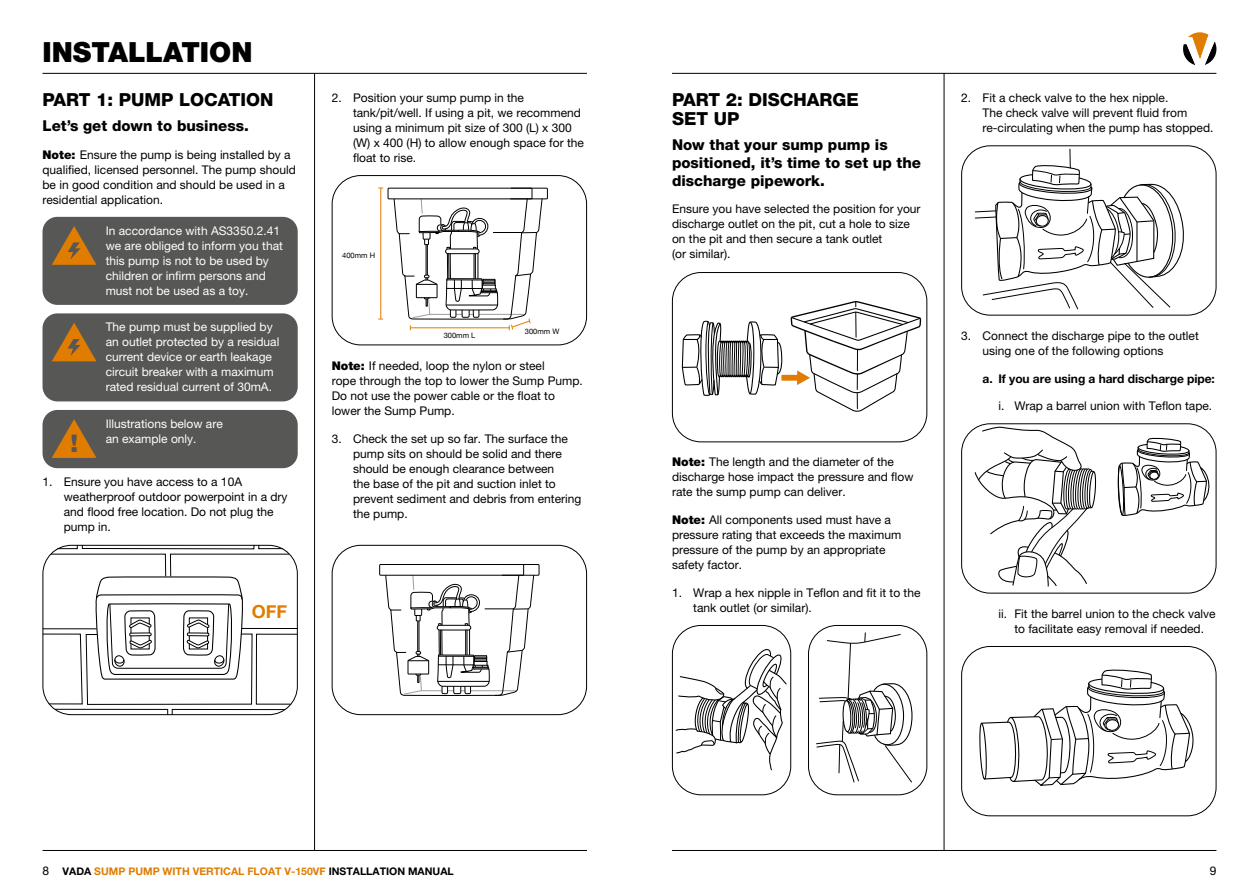
<style>
.page{position:relative;width:1259px;height:893px;background:#fff}
.page>*{position:absolute;margin:0;border:0;box-sizing:border-box;transform-origin:0 0}
.Heading{font:900 27.75px "Helvetica Neue LT Pro";color:#000}
.Sub_heading{font:800 18px/18.9px "Helvetica Neue LT Pro";color:#000}
.t1{font:700 18px "Helvetica Neue";color:#e07c00}
.Intro{font:800 15px/18px "Helvetica Neue LT Pro";color:#000}
.Number{font:12px/15px "Helvetica Neue LT Pro";color:#000}
.Body{font:12px/15px "Helvetica Neue LT Pro";color:#000}
.Warning{font:12px/15px "Helvetica Neue LT Pro";color:#fff}
.Number-2{font:700 12px "Helvetica Neue LT Pro";letter-spacing:-.005em;color:#000}
.t2{font:700 10.5px "Helvetica Neue LT Pro";color:#e07c00}
.t3{font:7.5px "Helvetica Neue";color:#000}
.s1{font-weight:900}
.s2{font-weight:400;font-size:12px;color:#000}
.s3{color:#000}
</style>
<div class="page">
<hr style="left:672px;top:73px;width:544px;height:1px;background:#000">
<hr style="left:672px;top:850px;width:544px;height:1px;background:#000">
<hr style="left:43px;top:73px;width:544px;height:1px;background:#000">
<hr style="left:43px;top:850px;width:544px;height:1px;background:#000">
<svg style="left:1183px;top:32px;width:33px;height:33px"></svg>
<hr style="left:314px;top:73px;width:1px;height:777px;background:#000">
<hr style="left:943px;top:73px;width:1px;height:777px;background:#000">
<div style="left:43px;top:217px;width:255px;height:88px;background:#575756;border-radius:15px"></div>
<svg style="left:52px;top:226px;width:44px;height:39px"></svg>
<div style="left:43px;top:313px;width:255px;height:88px;background:#575756;border-radius:15px"></div>
<svg style="left:52px;top:323px;width:44px;height:38px"></svg>
<div style="left:43px;top:410px;width:255px;height:58px;background:#575756;border-radius:15px"></div>
<svg style="left:52px;top:419px;width:44px;height:39px"></svg>
<svg style="left:681px;top:277px;width:240px;height:135px"></svg>
<div style="left:672px;top:272px;width:255px;height:170px;border:1px solid #000;border-radius:29px"></div>
<hr style="left:380px;top:188px;width:1px;height:131px;background:#e07c00">
<div style="left:388px;top:188px;width:144px;height:11px;border:1px solid #000"></div>
<svg style="left:393px;top:187px;width:155px;height:144px"></svg>
<div style="left:332px;top:175px;width:255px;height:170px;border:1px solid #000;border-radius:29px"></div>
<div style="left:379px;top:564px;width:145px;height:12px;border:1px solid #000"></div>
<svg style="left:385px;top:564px;width:155px;height:132px"></svg>
<div style="left:332px;top:545px;width:255px;height:170px;border:1px solid #000;border-radius:29px"></div>
<svg style="left:43px;top:545px;width:255px;height:170px"></svg>
<div style="left:187px;top:632px;width:23px;height:4px;border:1px solid #000;border-radius:2px"></div>
<div style="left:43px;top:545px;width:255px;height:170px;border:1px solid #000;border-radius:29px"></div>
<svg style="left:675px;top:649px;width:112px;height:122px"></svg>
<div style="left:672px;top:625px;width:119px;height:170px;border:1px solid #000;border-radius:29px"></div>
<svg style="left:816px;top:632px;width:97px;height:151px"></svg>
<div style="left:808px;top:625px;width:119px;height:170px;border:1px solid #000;border-radius:29px"></div>
<svg style="left:974px;top:149px;width:210px;height:160px"></svg>
<div style="left:961px;top:145px;width:255px;height:170px;border:1px solid #000;border-radius:29px"></div>
<svg style="left:1117px;top:430px;width:93px;height:86px"></svg>
<svg style="left:974px;top:427px;width:123px;height:160px"></svg>
<div style="left:961px;top:423px;width:255px;height:170px;border:1px solid #000;border-radius:29px"></div>
<svg style="left:979px;top:669px;width:215px;height:117px"></svg>
<div style="left:961px;top:646px;width:255px;height:170px;border:1px solid #000;border-radius:29px"></div>
<p class="Heading" style="left:43px;top:36px;width:211px">INSTALLATION</p>
<p class="Sub_heading" style="left:43px;top:90px;width:233px">PART 1: PUMP LOCATION</p>
<p class="Intro" style="left:43px;top:116px;width:208px">Let’s get down to business.</p>
<p class="Body" style="left:43px;top:147px;width:255px"><span class="s1">Note:</span> Ensure the pump is being installed by a qualified, licensed personnel. The pump should be in good condition and should be used in a residential application.</p>
<p class="Warning" style="left:106px;top:223px;width:179px">In accordance with AS3350.2.41 we are obliged to inform you that this pump is not to be used by children or infirm persons and must not be used as a toy.</p>
<p class="Warning" style="left:106px;top:319px;width:175px">The pump must be supplied by an outlet protected by a residual current device or earth leakage circuit breaker with a maximum rated residual current of 30mA.</p>
<p class="Warning" style="left:106px;top:416px;width:119px">Illustrations below are an example only.</p>
<p class="Number" style="left:64px;top:474px;width:225px;text-indent:-21px">1. Ensure you have access to a 10A weatherproof outdoor powerpoint in a dry and flood free location. Do not plug the pump in.</p>
<p class="t1" style="left:252px;top:597px;width:37px">OFF</p>
<p class="Number" style="left:353px;top:90px;width:232px;text-indent:-21px">2. Position your sump pump in the tank/pit/well. If using a pit, we recommend using a minimum pit size of 300 (L) x 300 (W) x 400 (H) to allow enough space for the float to rise.</p>
<p class="t3" style="left:342px;top:250px;width:34px">400mm H</p>
<p class="t3" style="left:444px;top:330px;width:33px">300mm L</p>
<p class="t3" style="left:525px;top:326px;width:36px">300mm W</p>
<p class="Body" style="left:332px;top:358px;width:252px"><span class="s1">Note:</span> If needed, loop the nylon or steel<br>rope through the top to lower the Sump Pump.<br>Do not use the power cable or the float to lower the Sump Pump.</p>
<p class="Number" style="left:353px;top:431px;width:230px;text-indent:-21px">3. Check the set up so far. The surface the pump sits on should be solid and there should be enough clearance between<br>the base of the pit and suction inlet to prevent sediment and debris from entering the pump.</p>
<p class="Sub_heading" style="left:672px;top:90px;width:188px">PART 2: DISCHARGE<br>SET UP</p>
<p class="Intro" style="left:672px;top:135px;width:250px">Now that your sump pump is positioned, it’s time to set up the discharge pipework.</p>
<p class="Body" style="left:672px;top:202px;width:250px">Ensure you have selected the position for your discharge outlet on the pit, cut a hole to size on the pit and then secure a tank outlet<br>(or similar).</p>
<p class="Body" style="left:672px;top:454px;width:243px"><span class="s1">Note:</span> The length and the diameter of the discharge hose impact the pressure and flow rate the sump pump can deliver.</p>
<p class="Body" style="left:672px;top:512px;width:231px"><span class="s1">Note:</span> All components used must have a pressure rating that exceeds the maximum pressure of the pump by an appropriate safety factor.</p>
<p class="Number" style="left:693px;top:585px;width:229px;text-indent:-21px">1. Wrap a hex nipple in Teflon and fit it to the tank outlet (or similar).</p>
<p class="Number" style="left:982px;top:90px;width:232px;text-indent:-21px">2. Fit a check valve to the hex nipple.<br>The check valve will prevent fluid from re-circulating when the pump has stopped.</p>
<p class="Number" style="left:982px;top:328px;width:218px;text-indent:-21px">3. Connect the discharge pipe to the outlet using one of the following options</p>
<p class="Number-2" style="left:982px;top:371px;width:234px">a. If you are using a hard discharge pipe:</p>
<p class="Number" style="left:998px;top:398px;width:215px">i. Wrap a barrel union with Teflon tape.</p>
<p class="Number" style="left:998px;top:606px;width:219px;text-align:center">ii. Fit the barrel union to the check valve to facilitate easy removal if needed.</p>
<p class="t2" style="left:43px;top:865px;width:413px"><span class="s2">8</span> <span class="s3">VADA</span> SUMP PUMP WITH VERTICAL FLOAT V-150VF <span class="s3">INSTALLATION MANUAL</span></p>
<p class="Number" style="left:1209px;top:863px;width:8px">9</p>
</div>
